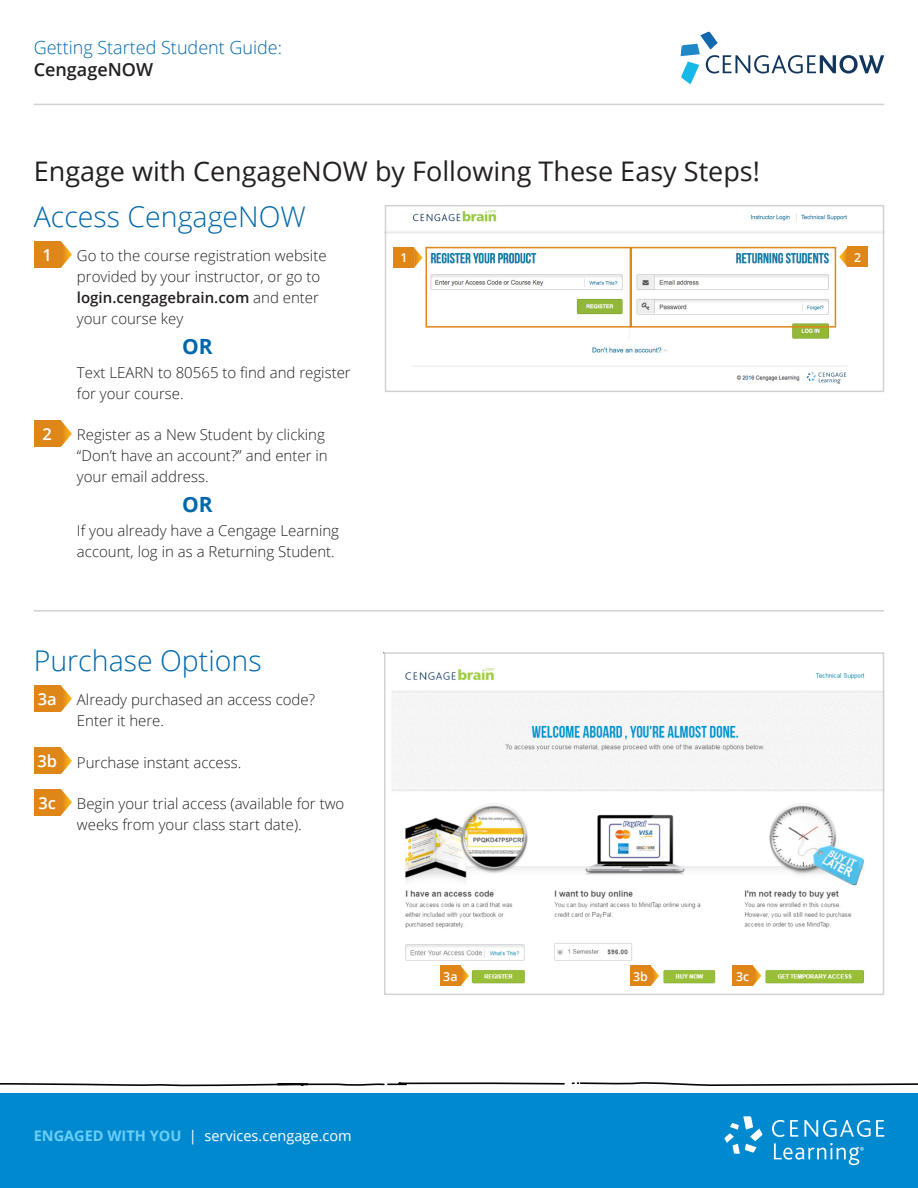
<style>
.page{position:relative;width:918px;height:1188px;background:#fff}
.page>*{position:absolute;margin:0;border:0;box-sizing:border-box;transform-origin:0 0}
.t1{font:300 28.5px "Open Sans";color:#0067aa}
.t2{font:27px "Open Sans";color:#231f20}
.t3{font:700 21px "Open Sans";color:#0067aa}
.t4{font:300 18px "Open Sans";color:#0067aa}
.t5{font:600 18px "Open Sans";color:#231f20}
.t6{font:600 16.5px "Open Sans";color:#fff}
.t7{font:300 15px/21px "Open Sans";color:#231f20}
.t8{font:14.55px "Open Sans";color:#fff}
.t9{font:600 12.3px "Open Sans";color:#fff}
.s1{font-weight:600}
.s2{font-weight:700;color:#6bcff6}
</style>
<div class="page">
<div style="left:0;top:1094px;width:918px;height:94px;background:#0089cf"></div>
<div style="left:34px;top:241px;width:27px;height:27px;background:#df8619"></div>
<svg style="left:61px;top:241px;width:11px;height:27px"></svg>
<div style="left:34px;top:420px;width:27px;height:27px;background:#df8619"></div>
<svg style="left:61px;top:420px;width:11px;height:27px"></svg>
<div style="left:34px;top:685px;width:27px;height:27px;background:#df8619"></div>
<svg style="left:61px;top:685px;width:11px;height:27px"></svg>
<div style="left:34px;top:747px;width:27px;height:27px;background:#df8619"></div>
<svg style="left:61px;top:748px;width:11px;height:26px"></svg>
<div style="left:34px;top:789px;width:27px;height:27px;background:#df8619"></div>
<svg style="left:61px;top:789px;width:11px;height:27px"></svg>
<svg style="left:724px;top:1116px;width:39px;height:38px"></svg>
<svg style="left:772px;top:1120px;width:26px;height:17px"></svg>
<svg style="left:804px;top:1120px;width:80px;height:17px"></svg>
<svg style="left:774px;top:1143px;width:90px;height:22px"></svg>
<hr style="left:34px;top:104px;width:850px;height:1px;background:#d1d2d4">
<hr style="left:34px;top:610px;width:850px;height:2px;background:#d1d2d4">
<svg style="left:0;top:1082px;width:918px;height:4px"></svg>
<img style="left:388px;top:210px;width:493px;height:174px">
<div style="left:385px;top:205px;width:499px;height:187px;border:2px solid #d1d2d4"></div>
<div style="left:394px;top:248px;width:20px;height:20px;background:#df8619"></div>
<svg style="left:414px;top:248px;width:9px;height:20px"></svg>
<div style="left:848px;top:247px;width:20px;height:20px;background:#df8619"></div>
<svg style="left:839px;top:247px;width:9px;height:20px"></svg>
<div style="left:426px;top:247px;width:205px;height:81px;border:2px solid #df8619"></div>
<div style="left:630px;top:247px;width:206px;height:81px;border:2px solid #df8619"></div>
<img style="left:391px;top:668px;width:490px;height:318px">
<div style="left:384px;top:652px;width:500px;height:343px;border:2px solid #d1d2d4"></div>
<div style="left:440px;top:966px;width:21px;height:20px;background:#df8619"></div>
<svg style="left:461px;top:966px;width:8px;height:20px"></svg>
<div style="left:631px;top:966px;width:20px;height:20px;background:#df8619"></div>
<svg style="left:651px;top:966px;width:8px;height:20px"></svg>
<div style="left:733px;top:966px;width:20px;height:20px;background:#df8619"></div>
<svg style="left:753px;top:966px;width:8px;height:20px"></svg>
<svg style="left:681px;top:32px;width:203px;height:52px"></svg>
<p class="t4" style="left:34px;top:35px;width:250px">Getting Started Student Guide:</p>
<p class="t5" style="left:34px;top:57px;width:121px">CengageNOW</p>
<p class="t2" style="left:34px;top:153px;width:728px">Engage with CengageNOW by Following These Easy Steps!</p>
<p class="t1" style="left:34px;top:197px;width:274px">Access CengageNOW</p>
<p class="t6" style="left:43px;top:244px;width:11px">1</p>
<p class="t7" style="left:77px;top:245px;width:251px">Go to the course registration website provided by your instructor, or go to <span class="s1">login.cengagebrain.com</span> and enter your course key</p>
<p class="t3" style="left:182px;top:331px;width:32px">OR</p>
<p class="t7" style="left:77px;top:362px;width:275px">Text LEARN to 80565 to find and register for your course.</p>
<p class="t6" style="left:43px;top:423px;width:11px">2</p>
<p class="t7" style="left:77px;top:424px;width:252px">Register as a New Student by clicking “Don’t have an account?” and enter in your email address.</p>
<p class="t3" style="left:182px;top:490px;width:32px">OR</p>
<p class="t7" style="left:77px;top:520px;width:264px">If you already have a Cengage Learning account, log in as a Returning Student.</p>
<p class="t9" style="left:400px;top:250px;width:9px">1</p>
<p class="t9" style="left:854px;top:249px;width:9px">2</p>
<p class="t1" style="left:34px;top:641px;width:229px">Purchase Options</p>
<p class="t6" style="left:38px;top:688px;width:20px">3a</p>
<p class="t7" style="left:77px;top:689px;width:240px">Already purchased an access code?<br>Enter it here.</p>
<p class="t6" style="left:37px;top:750px;width:21px">3b</p>
<p class="t7" style="left:77px;top:751px;width:166px">Purchase instant access.</p>
<p class="t6" style="left:38px;top:791px;width:19px">3c</p>
<p class="t7" style="left:77px;top:793px;width:269px">Begin your trial access (available for two weeks from your class start date).</p>
<p class="t8" style="left:34px;top:1126px;width:320px"><span class="s2">ENGAGED WITH YOU</span> | services.cengage.com</p>
<p class="t9" style="left:443px;top:968px;width:16px">3a</p>
<p class="t9" style="left:633px;top:968px;width:16px">3b</p>
<p class="t9" style="left:736px;top:968px;width:15px">3c</p>
</div>
